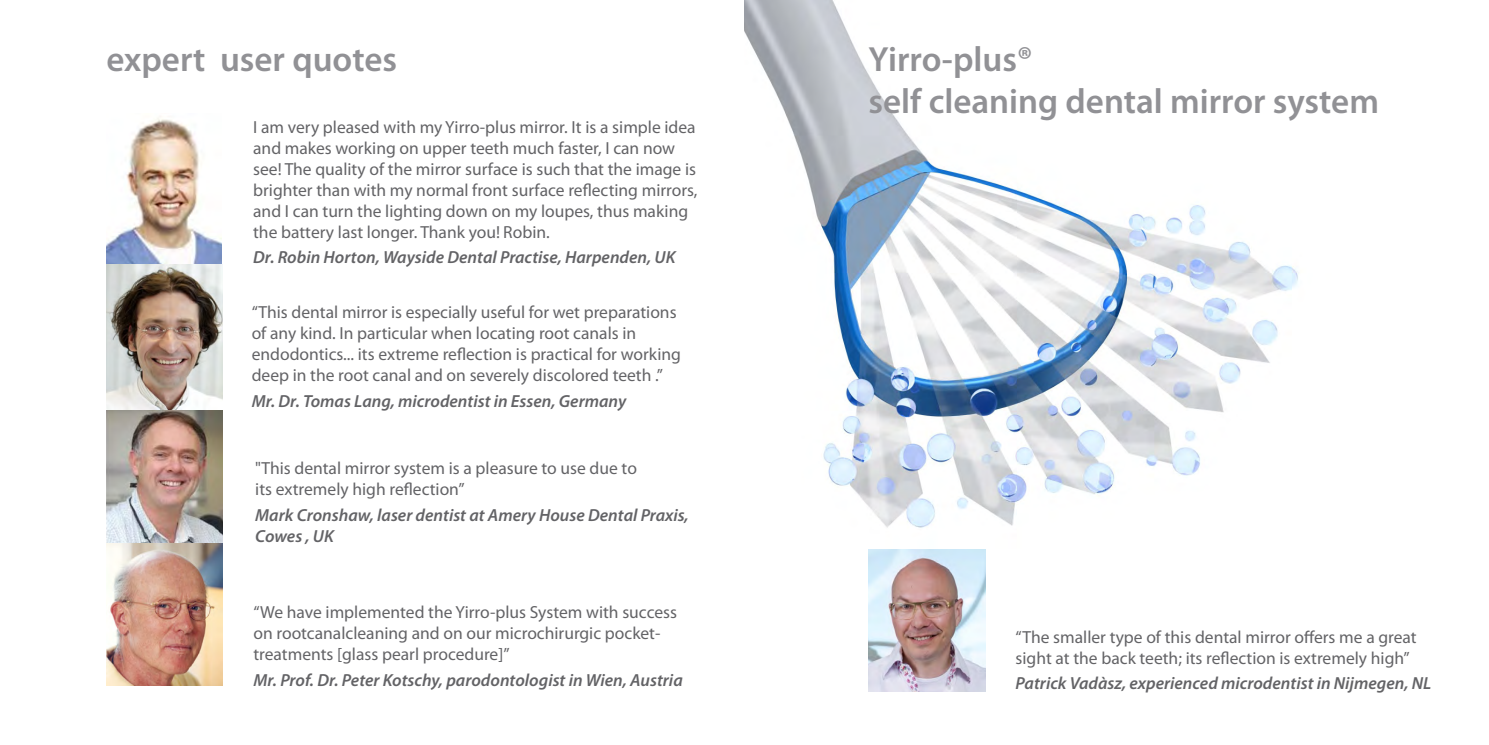
<style>
.page{position:relative;width:1489px;height:745px;background:#fff}
.page>*{position:absolute;margin:0;border:0;box-sizing:border-box;transform-origin:0 0}
.t1{font:600 35px "Myriad Pro";color:#919195}
.t2{font:17.5px/21px "Myriad Pro";color:#636366}
.t3{font:italic 600 17.5px/21px "Myriad Pro";color:#636366}
</style>
<div class="page">
<img style="left:744px;top:0;width:554px;height:587px">
<img style="left:868px;top:549px;width:117px;height:142px">
<img style="left:106px;top:264px;width:117px;height:421px">
<img style="left:107px;top:116px;width:114px;height:147px">
<p class="t1" style="left:106px;top:37px;width:292px">expert user quotes</p>
<p class="t2" style="left:253px;top:116px;width:446px">I am very pleased with my Yirro-plus mirror. It is a simple idea and makes working on upper teeth much faster, I can now see! The quality of the mirror surface is such that the image is brighter than with my normal front surface reflecting mirrors, and I can turn the lighting down on my loupes, thus making the battery last longer. Thank you! Robin.</p>
<p class="t3" style="left:253px;top:246px;width:424px">Dr. Robin Horton, Wayside Dental Practise, Harpenden, UK</p>
<p class="t2" style="left:252px;top:301px;width:426px">“This dental mirror is especially useful for wet preparations of any kind. In particular when locating root canals in</p>
<p class="t2" style="left:252px;top:343px;width:431px">endodontics... its extreme reflection is practical for working deep in the root canal and on severely discolored teeth .”</p>
<p class="t3" style="left:252px;top:390px;width:376px">Mr. Dr. Tomas Lang, microdentist in Essen, Germany</p>
<p class="t2" style="left:255px;top:457px;width:383px">"This dental mirror system is a pleasure to use due to</p>
<p class="t2" style="left:255px;top:478px;width:211px">its extremely high reflection”</p>
<p class="t3" style="left:255px;top:503px;width:435px">Mark Cronshaw, laser dentist at Amery House Dental Praxis,<br>Cowes , UK</p>
<p class="t2" style="left:253px;top:601px;width:425px">“We have implemented the Yirro-plus System with success on rootcanalcleaning and on our microchirurgic pocket&shy;treatments [glass pearl procedure]”</p>
<p class="t3" style="left:253px;top:668px;width:431px">Mr. Prof. Dr. Peter Kotschy, parodontologist in Wien, Austria</p>
<p class="t1" style="left:868px;top:37px;width:165px">Yirro-plus®</p>
<p class="t1" style="left:868px;top:79px;width:512px">self cleaning dental mirror system</p>
<p class="t2" style="left:1015px;top:625px;width:402px">“The smaller type of this dental mirror offers me a great sight at the back teeth; its reflection is extremely high”</p>
<p class="t3" style="left:1015px;top:672px;width:417px">Patrick Vadàsz, experienced microdentist in Nijmegen, NL</p>
</div>
